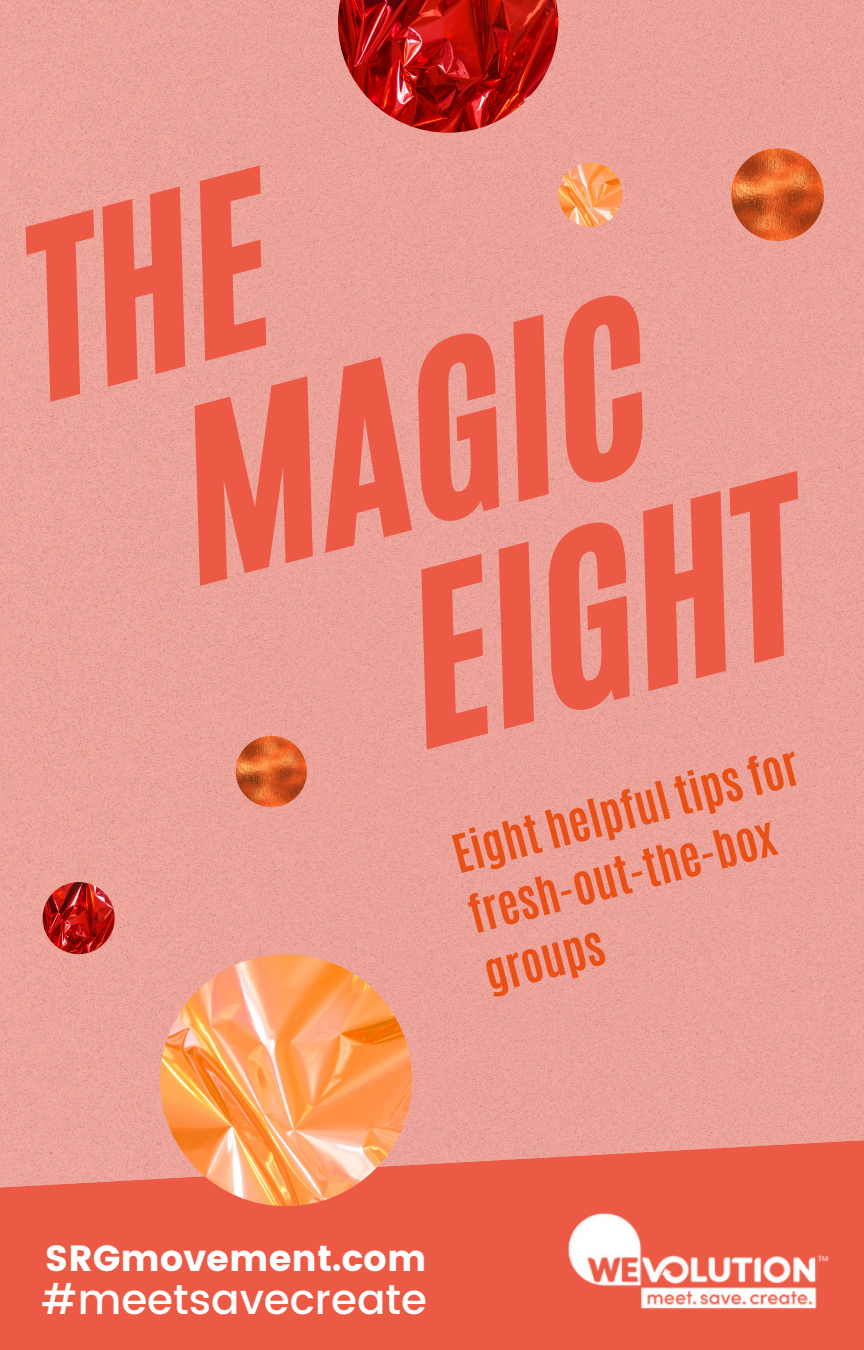
<style>
.page{position:relative;width:864px;height:1350px;background:#fff}
.page>*{position:absolute;margin:0;border:0;box-sizing:border-box;transform-origin:0 0}
.t1{font:198.22px "CA Generated";color:#ec5944}
.t2{font:700 45.23px/61.6px "Antonio";color:#e95016}
.t3{font:500 42.07px "Poppins";color:#fff}
.t4{font:36.45px "Poppins";color:#fff}
</style>
<div class="page">
<img style="left:0;top:0;width:864px;height:1138px">
<svg style="left:0;top:1138px;width:518px;height:212px;background:#eb614e"></svg>
<img style="left:518px;top:1080px;width:346px;height:270px">
<img style="left:236px;top:736px;width:71px;height:71px;border-radius:50%">
<img style="left:160px;top:954px;width:252px;height:252px;border-radius:50%">
<img style="left:43px;top:882px;width:72px;height:72px;border-radius:50%">
<img style="left:338px;top:0;width:220px;height:133px">
<img style="left:558px;top:163px;width:65px;height:64px;border-radius:50%">
<img style="left:731px;top:148px;width:93px;height:93px;border-radius:50%">
<svg style="left:5px;top:163px;width:299px;height:238px;background:#eba29a"></svg>
<p class="t1" style="left:151px;top:363px;width:477px;rotate:-15deg">MAGIC</p>
<p class="t1" style="left:377px;top:526px;width:399px;rotate:-15deg">EIGHT</p>
<p class="t2" style="left:446px;top:827px;width:357px;rotate:-15deg">Eight helpful tips for fresh-out-the-box groups</p>
<p class="t4" style="left:45px;top:1237px;width:383px">SRGmovement.com</p>
<h2 class="t3" style="left:41px;top:1275px;width:387px">#meetsavecreate</h2>
</div>
